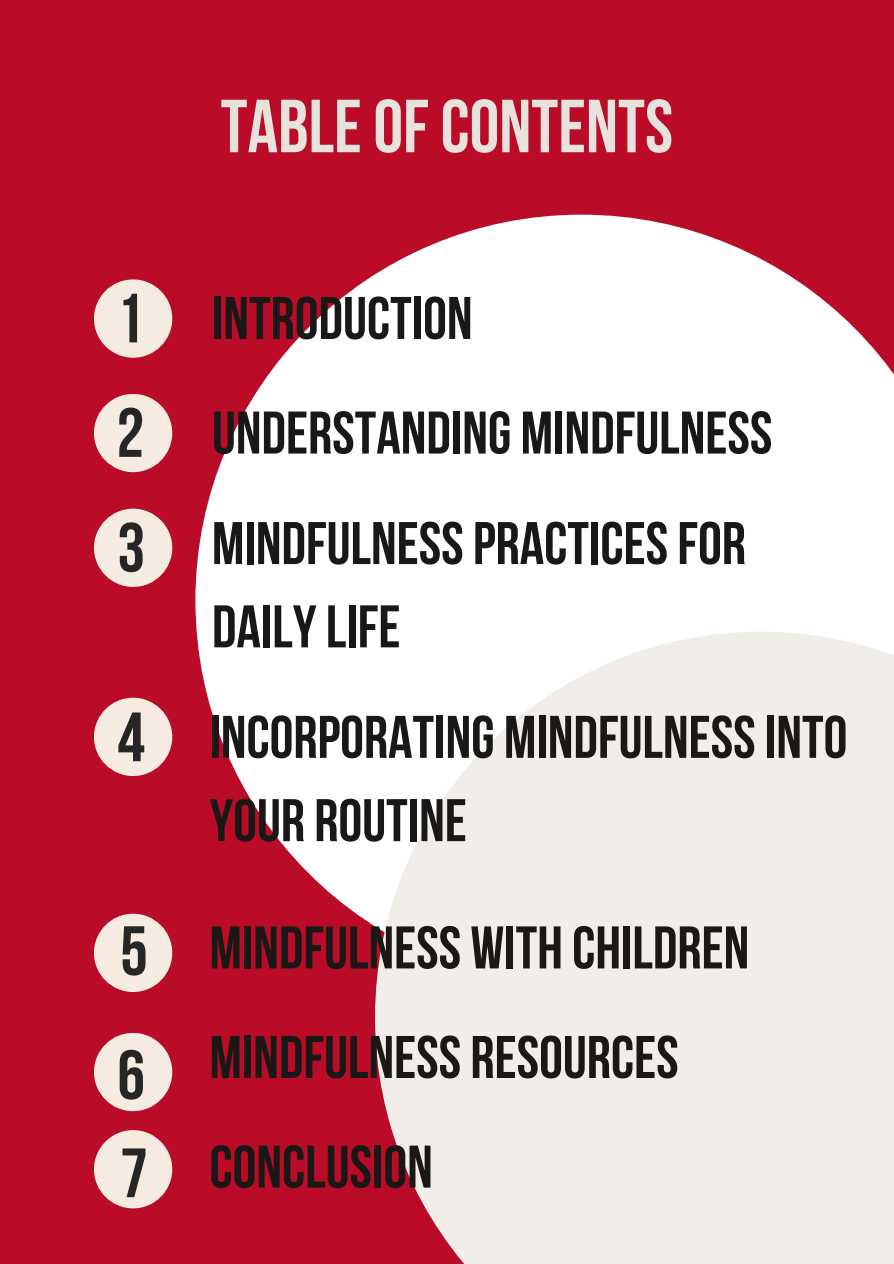
<style>
.page{position:relative;width:894px;height:1264px;background:#fff}
.page>*{position:absolute;margin:0;border:0;box-sizing:border-box;transform-origin:0 0}
.t1{font:75px "Bebas Neue Cyrillic";color:#e7e2dc}
.t2{font:69.6px "Bebas Neue Cyrillic";color:#262626}
.t3{font:60px/83.2px "Bebas Neue Cyrillic";color:#191817}
</style>
<div class="page">
<div style="left:0;top:0;width:893px;height:1263px;background:#ba0c28"></div>
<div style="left:94px;top:279px;width:78px;height:79px;background:#f5ebe0;border-radius:50%"></div>
<svg style="left:195px;top:215px;width:698px;height:712px;fill:#fff"></svg>
<div style="left:375px;top:631px;width:518px;height:632px;background:#f1ede9"></div>
<div style="left:94px;top:394px;width:78px;height:78px;background:#f5ebe0;border-radius:50%"></div>
<div style="left:94px;top:508px;width:78px;height:79px;background:#f5ebe0;border-radius:50%"></div>
<div style="left:94px;top:697px;width:78px;height:79px;background:#f5ebe0;border-radius:50%"></div>
<div style="left:94px;top:913px;width:78px;height:79px;background:#f5ebe0;border-radius:50%"></div>
<div style="left:94px;top:1032px;width:78px;height:79px;background:#f5ebe0;border-radius:50%"></div>
<div style="left:94px;top:1130px;width:78px;height:78px;background:#f5ebe0;border-radius:50%"></div>
<h1 class="t2" style="left:116px;top:290px;width:29px">1</h1>
<p class="t1" style="left:220px;top:96px;width:454px">TABLEOFCONTENTS</p>
<p class="t3" style="left:212px;top:282px;width:262px">INTRODUCTION</p>
<p class="t2" style="left:116px;top:404px;width:29px">2</p>
<p class="t3" style="left:212px;top:397px;width:561px">UNDERSTANDING MINDFULNESS</p>
<p class="t2" style="left:117px;top:519px;width:29px">3</p>
<p class="t3" style="left:212px;top:507px;width:535px">MINDFULNESSPRACTICESFOR<br>DAILYLIFE</p>
<p class="t2" style="left:117px;top:709px;width:29px">4</p>
<p class="t3" style="left:209px;top:701px;width:639px">INCORPORATING MINDFULNESSINTO<br>YOUR ROUTINE</p>
<p class="t2" style="left:120px;top:922px;width:29px">5</p>
<p class="t3" style="left:209px;top:911px;width:541px">MINDFULNESS WITH CHILDREN</p>
<p class="t2" style="left:117px;top:1046px;width:29px">6</p>
<p class="t3" style="left:209px;top:1021px;width:470px">MINDFULNESS RESOURCES</p>
<p class="t2" style="left:120px;top:1144px;width:29px">7</p>
<p class="t3" style="left:209px;top:1130px;width:225px">CONCLUSION</p>
</div>
